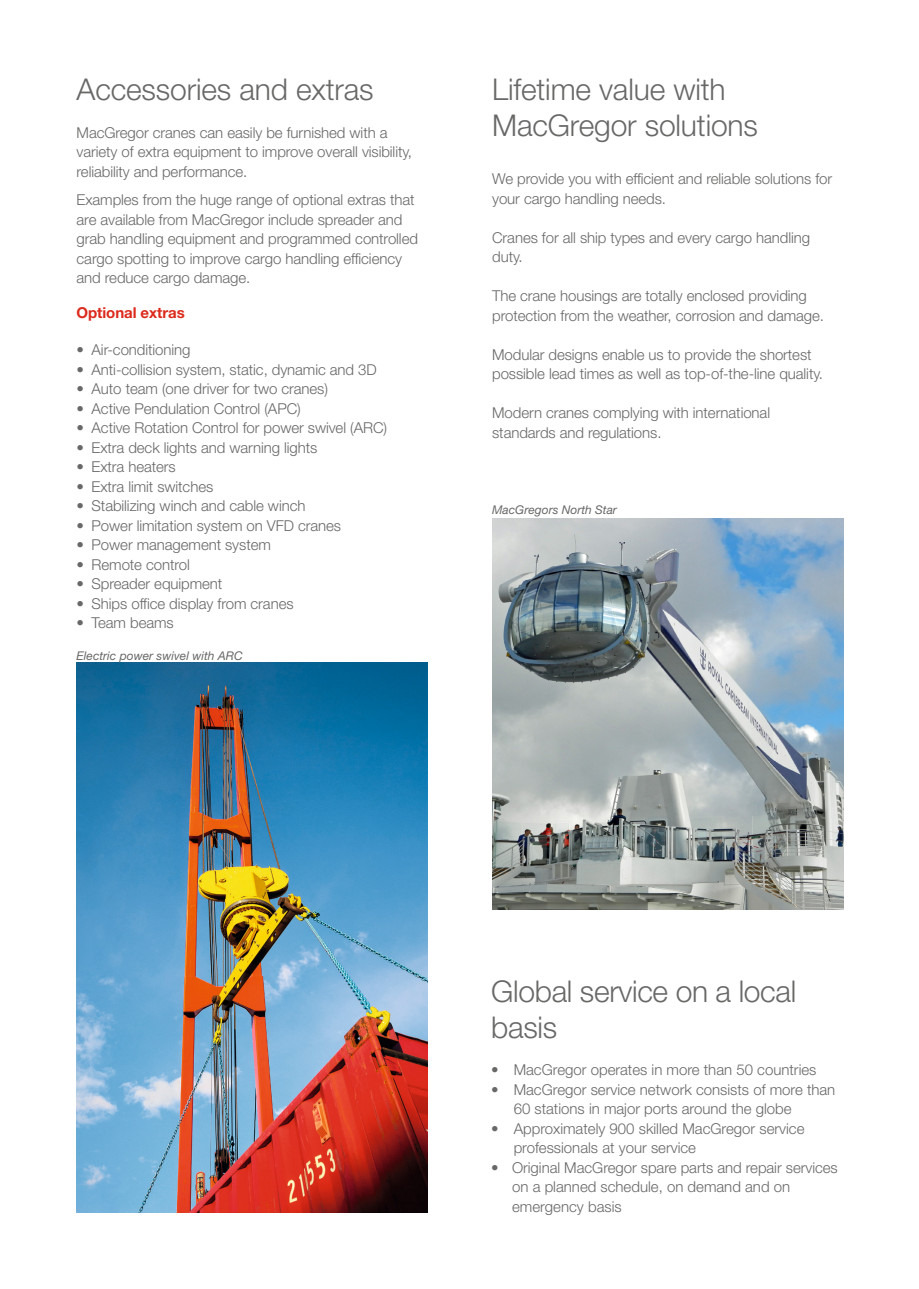
<style>
.page{position:relative;width:919px;height:1289px;background:#fff}
.page>*{position:absolute;margin:0;border:0;box-sizing:border-box;transform-origin:0 0}
.t1{font:300 30px/36px "Helvetica Neue";letter-spacing:-.005em;color:#686867}
.t2{font:300 15px/19.5px "Helvetica Neue";letter-spacing:-.005em;color:#686867}
.t3{font:700 15px "Helvetica Neue";letter-spacing:-.005em;color:#dc2a1b}
.t4{font:italic 12px "Helvetica Neue";color:#686867}
</style>
<div class="page">
<img style="left:77px;top:662px;width:350px;height:550px">
<img style="left:492px;top:518px;width:351px;height:391px">
<h1 class="t1" style="left:77px;top:71px;width:298px">Accessories and extras</h1>
<p class="t2" style="left:77px;top:122px;width:337px">MacGregor cranes can easily be furnished with a variety of extra equipment to improve overall visibility, reliability and performance.</p>
<p class="t2" style="left:77px;top:190px;width:343px">Examples from the huge range of optional extras that are available from MacGregor include spreader and grab handling equipment and programmed controlled cargo spotting to improve cargo handling efficiency and reduce cargo damage.</p>
<p class="t3" style="left:77px;top:303px;width:110px">Optional extras</p>
<p class="t2" style="left:77px;top:340px;width:115px">• Air-conditioning</p>
<p class="t2" style="left:77px;top:359px;width:302px">• Anti-collision system, static, dynamic and 3D</p>
<p class="t2" style="left:77px;top:379px;width:253px">• Auto team (one driver for two cranes)</p>
<p class="t2" style="left:77px;top:398px;width:226px">• Active Pendulation Control (APC)</p>
<p class="t2" style="left:77px;top:418px;width:312px">• Active Rotation Control for power swivel (ARC)</p>
<p class="t2" style="left:77px;top:437px;width:242px">• Extra deck lights and warning lights</p>
<p class="t2" style="left:77px;top:457px;width:101px">• Extra heaters</p>
<p class="t2" style="left:77px;top:476px;width:138px">• Extra limit switches</p>
<p class="t2" style="left:77px;top:496px;width:230px">• Stabilizing winch and cable winch</p>
<p class="t2" style="left:77px;top:515px;width:266px">• Power limitation system on VFD cranes</p>
<p class="t2" style="left:77px;top:535px;width:196px">• Power management system</p>
<p class="t2" style="left:77px;top:554px;width:115px">• Remote control</p>
<p class="t2" style="left:77px;top:574px;width:147px">• Spreader equipment</p>
<p class="t2" style="left:77px;top:593px;width:218px">• Ships office display from cranes</p>
<p class="t2" style="left:77px;top:613px;width:99px">• Team beams</p>
<p class="t4" style="left:77px;top:648px;width:168px">Electric power swivel with ARC</p>
<h1 class="t1" style="left:492px;top:71px;width:267px">Lifetime value with<br>MacGregor solutions</h1>
<p class="t2" style="left:492px;top:169px;width:341px">We provide you with efficient and reliable solutions for your cargo handling needs.</p>
<p class="t2" style="left:492px;top:227px;width:319px">Cranes for all ship types and every cargo handling duty.</p>
<p class="t2" style="left:492px;top:286px;width:333px">The crane housings are totally enclosed providing protection from the weather, corrosion and damage.</p>
<p class="t2" style="left:492px;top:344px;width:332px">Modular designs enable us to provide the shortest possible lead times as well as top-of-the-line quality.</p>
<p class="t2" style="left:492px;top:403px;width:279px">Modern cranes complying with international standards and regulations.</p>
<p class="t4" style="left:492px;top:503px;width:126px">MacGregors North Star</p>
<h1 class="t1" style="left:491px;top:972px;width:307px">Global service on a local basis</h1>
<p class="t2" style="left:491px;top:1059px;width:327px">• MacGregor operates in more than 50 countries</p>
<p class="t2" style="left:513px;top:1079px;width:323px;text-indent:-22px">• MacGregor service network consists of more than<br>60 stations in major ports around the globe</p>
<p class="t2" style="left:513px;top:1118px;width:292px;text-indent:-22px">• Approximately 900 skilled MacGregor service professionals at your service</p>
<p class="t2" style="left:512px;top:1157px;width:327px;text-indent:-21px">• Original MacGregor spare parts and repair services on a planned schedule, on demand and on emergency basis</p>
</div>
